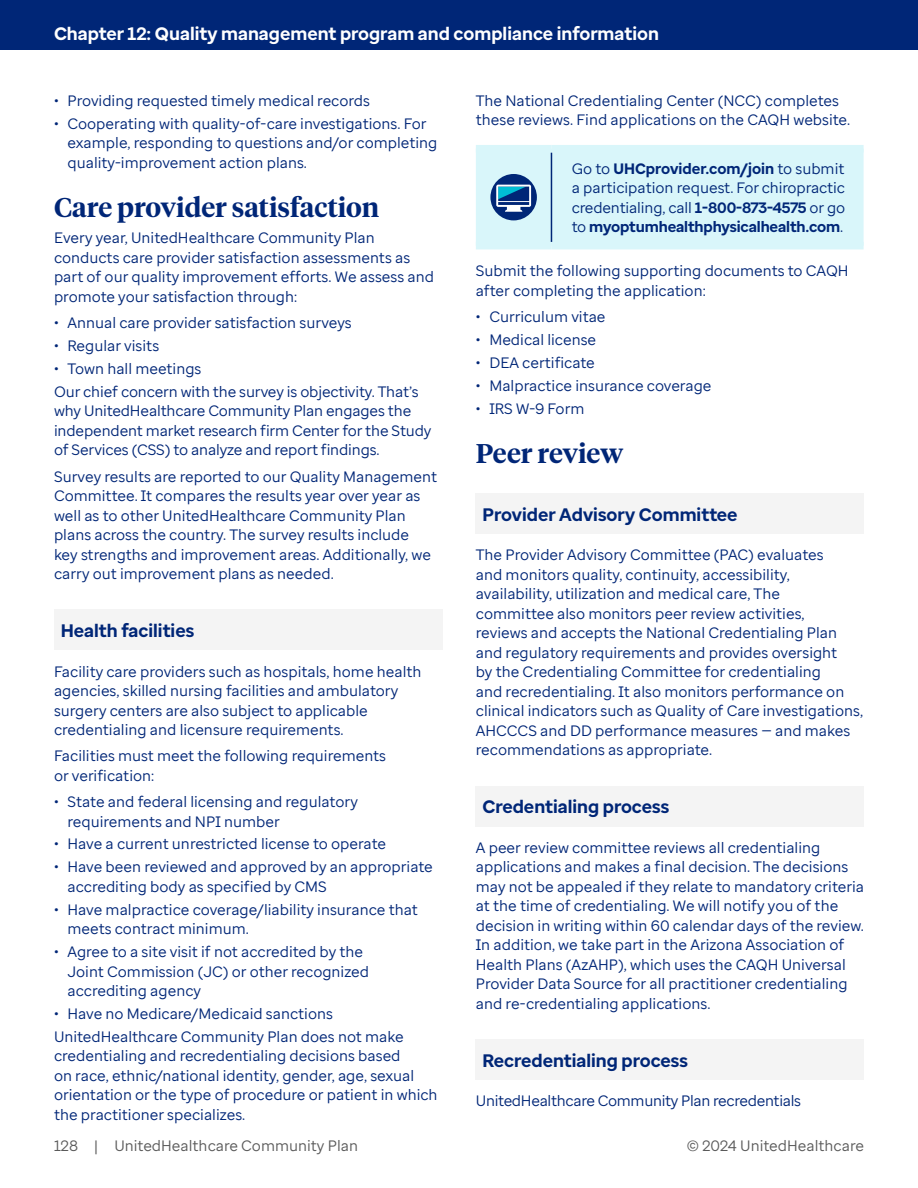
<style>
.page{position:relative;width:918px;height:1188px;background:#fff}
.page>*{position:absolute;margin:0;border:0;box-sizing:border-box;transform-origin:0 0}
.H4{font:600 27px "UHC Serif Headline";color:#002677}
.H5_Sans_Gray_Shading{font:700 18px "Enterprise Sans";color:#002677}
.t1{font:700 18px "Enterprise Sans";color:#fff}
.Body{font:15px/19.5px "Enterprise Sans";color:#002677}
.t2{font:15px "Enterprise Sans";color:#5a5a5a}
.Body-2{font:15px "Enterprise Sans";letter-spacing:-.02em;color:#002677}
.s1{font-weight:700}
</style>
<div class="page">
<div style="left:0;top:0;width:918px;height:49px;background:#002677"></div>
<div style="left:54px;top:609px;width:388px;height:41px;background:#f4f4f4"></div>
<div style="left:476px;top:493px;width:388px;height:41px;background:#f4f4f4"></div>
<div style="left:476px;top:786px;width:388px;height:41px;background:#f4f4f4"></div>
<div style="left:476px;top:1039px;width:388px;height:41px;background:#f4f4f4"></div>
<div style="left:476px;top:145px;width:75px;height:7px;background:#d9f6fa"></div>
<div style="left:476px;top:242px;width:75px;height:7px;background:#d9f6fa"></div>
<div style="left:551px;top:145px;width:313px;height:7px;background:#d9f6fa"></div>
<div style="left:551px;top:242px;width:313px;height:7px;background:#d9f6fa"></div>
<div style="left:476px;top:152px;width:388px;height:90px;background:#d9f6fa"></div>
<p class="t1" style="left:54px;top:22px;width:607px">Chapter 12: Quality management program and compliance information</p>
<p class="Body" style="left:54px;top:91px;width:318px">• Providing requested timely medical records</p>
<p class="Body" style="left:68px;top:114px;width:371px;text-indent:-14px">• Cooperating with quality-of-care investigations. For example, responding to questions and/or completing quality-improvement action plans.</p>
<p class="H4" style="left:54px;top:189px;width:327px">Care provider satisfaction</p>
<p class="Body" style="left:54px;top:228px;width:382px">Every year, UnitedHealthcare Community Plan conducts care provider satisfaction assessments as part of our quality improvement efforts. We assess and promote your satisfaction through:</p>
<p class="Body" style="left:54px;top:313px;width:299px">• Annual care provider satisfaction surveys</p>
<p class="Body" style="left:54px;top:336px;width:107px">• Regular visits</p>
<p class="Body" style="left:54px;top:359px;width:149px">• Town hall meetings</p>
<p class="Body" style="left:54px;top:382px;width:379px">Our chief concern with the survey is objectivity. That’s why UnitedHealthcare Community Plan engages the independent market research firm Center for the Study of Services (CSS) to analyze and report findings.</p>
<p class="Body" style="left:54px;top:466px;width:385px">Survey results are reported to our Quality Management Committee. It compares the results year over year as well as to other UnitedHealthcare Community Plan plans across the country. The survey results include<br>key strengths and improvement areas. Additionally, we carry out improvement plans as needed.</p>
<p class="H5_Sans_Gray_Shading" style="left:61px;top:619px;width:135px">Health facilities</p>
<p class="Body" style="left:54px;top:661px;width:369px">Facility care providers such as hospitals, home health agencies, skilled nursing facilities and ambulatory surgery centers are also subject to applicable credentialing and licensure requirements.</p>
<p class="Body" style="left:54px;top:746px;width:334px">Facilities must meet the following requirements or verification:</p>
<p class="Body" style="left:68px;top:792px;width:292px;text-indent:-14px">• State and federal licensing and regulatory requirements and NPI number</p>
<p class="Body" style="left:54px;top:834px;width:334px">• Have a current unrestricted license to operate</p>
<p class="Body" style="left:68px;top:857px;width:367px;text-indent:-14px">• Have been reviewed and approved by an appropriate accrediting body as specified by CMS</p>
<p class="Body" style="left:68px;top:899px;width:352px;text-indent:-14px">• Have malpractice coverage/liability insurance that meets contract minimum.</p>
<p class="Body" style="left:68px;top:942px;width:303px;text-indent:-14px">• Agree to a site visit if not accredited by the<br>Joint Commission (JC) or other recognized accrediting agency</p>
<p class="Body" style="left:54px;top:1004px;width:281px">• Have no Medicare/Medicaid sanctions</p>
<p class="Body" style="left:54px;top:1027px;width:385px">UnitedHealthcare Community Plan does not make credentialing and recredentialing decisions based<br>on race, ethnic/national identity, gender, age, sexual orientation or the type of procedure or patient in which the practitioner specializes.</p>
<p class="Body" style="left:476px;top:91px;width:376px">The National Credentialing Center (NCC) completes these reviews. Find applications on the CAQH website.</p>
<p class="Body" style="left:572px;top:159px;width:275px;text-align:justify">Go to <span class="s1">UHCprovider.com/join</span> to submit a participation request. For chiropractic credentialing, call <span class="s1">1-800-873-4575</span> or go to <span class="s1">myoptumhealthphysicalhealth.com</span>.</p>
<p class="Body" style="left:476px;top:261px;width:374px">Submit the following supporting documents to CAQH after completing the application:</p>
<p class="Body" style="left:476px;top:307px;width:131px">• Curriculum vitae</p>
<p class="Body" style="left:476px;top:330px;width:122px">• Medical license</p>
<p class="Body" style="left:476px;top:353px;width:121px">• DEA certificate</p>
<p class="Body" style="left:476px;top:376px;width:237px">• Malpractice insurance coverage</p>
<p class="Body" style="left:476px;top:399px;width:110px">• IRS W-9 Form</p>
<p class="H4" style="left:476px;top:435px;width:149px">Peer review</p>
<p class="H5_Sans_Gray_Shading" style="left:483px;top:503px;width:257px">Provider Advisory Committee</p>
<p class="Body" style="left:476px;top:545px;width:389px">The Provider Advisory Committee (PAC) evaluates<br>and monitors quality, continuity, accessibility, availability, utilization and medical care, The<br>committee also monitors peer review activities,<br>reviews and accepts the National Credentialing Plan and regulatory requirements and provides oversight<br>by the Credentialing Committee for credentialing<br>and recredentialing. It also monitors performance on clinical indicators such as Quality of Care investigations, AHCCCS and DD performance measures — and makes recommendations as appropriate.</p>
<p class="H5_Sans_Gray_Shading" style="left:483px;top:795px;width:188px">Credentialing process</p>
<p class="Body" style="left:476px;top:838px;width:390px">A peer review committee reviews all credentialing applications and makes a final decision. The decisions may not be appealed if they relate to mandatory criteria at the time of credentialing. We will notify you of the decision in writing within 60 calendar days of the review.<br>In addition, we take part in the Arizona Association of Health Plans (AzAHP), which uses the CAQH Universal Provider Data Source for all practitioner credentialing and re-credentialing applications.</p>
<p class="H5_Sans_Gray_Shading" style="left:483px;top:1049px;width:207px">Recredentialing process</p>
<p class="Body-2" style="left:476px;top:1091px;width:327px">UnitedHealthcare Community Plan recredentials</p>
<p class="t2" style="left:54px;top:1136px;width:306px">128 | UnitedHealthcare Community Plan</p>
<p class="t2" style="left:687px;top:1136px;width:178px">© 2024 UnitedHealthcare</p>
</div>
